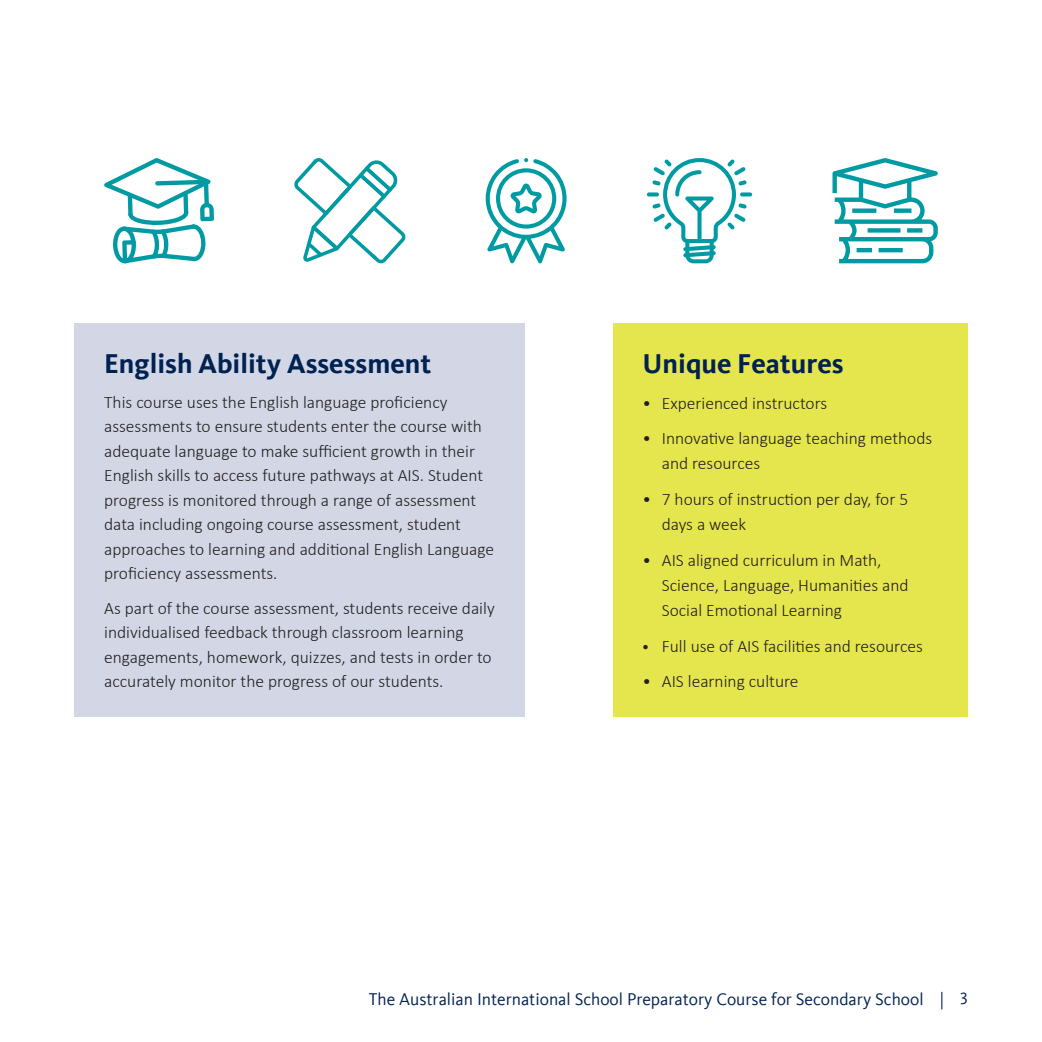
<style>
.page{position:relative;width:1042px;height:1042px;background:#fff}
.page>*{position:absolute;margin:0;border:0;box-sizing:border-box;transform-origin:0 0}
.t1{font:700 28px "Kievit";color:#002252}
.t2{font:300 17.5px/24.5px "Calibri";color:#231f20}
.t3{font:17.5px "Kievit";color:#002252}
.s1{font-family:"Kievit";font-weight:400}
</style>
<div class="page">
<div style="left:74px;top:323px;width:450px;height:394px;background:#d3d7e5"></div>
<div style="left:613px;top:323px;width:354px;height:394px;background:#e5e64e"></div>
<svg style="left:104px;top:158px;width:110px;height:105px"></svg>
<svg style="left:294px;top:158px;width:111px;height:105px"></svg>
<svg style="left:486px;top:158px;width:80px;height:105px"></svg>
<svg style="left:647px;top:158px;width:105px;height:105px"></svg>
<svg style="left:832px;top:158px;width:106px;height:105px"></svg>
<h1 class="t1" style="left:104px;top:347px;width:329px">English Ability Assessment</h1>
<p class="t2" style="left:104px;top:389px;width:391px">This course uses the English language proficiency assessments to ensure students enter the course with adequate language to make sufficient growth in their English skills to access future pathways at AIS. Student progress is monitored through a range of assessment data including ongoing course assessment, student approaches to learning and additional English Language proficiency assessments.</p>
<p class="t2" style="left:104px;top:595px;width:392px">As part of the course assessment, students receive daily individualised feedback through classroom learning engagements, homework, quizzes, and tests in order to accurately monitor the progress of our students.</p>
<h1 class="t1" style="left:642px;top:347px;width:203px">Unique Features</h1>
<p class="t2" style="left:642px;top:390px;width:186px">• Experienced instructors</p>
<p class="t2" style="left:662px;top:425px;width:272px;line-height:25.4px;text-indent:-19px">• Innovative language teaching methods and resources</p>
<p class="t2" style="left:662px;top:486px;width:248px;line-height:25.4px;text-indent:-19px">• 7 hours of instruction per day, for 5 days a week</p>
<p class="t2" style="left:662px;top:547px;width:248px;line-height:25.4px;text-indent:-19px">• AIS aligned curriculum in Math,<br>Science, Language, Humanities and<br>Social Emotional Learning</p>
<p class="t2" style="left:642px;top:633px;width:282px"><span class="s1">•</span> Full use of AIS facilities and resources</p>
<p class="t2" style="left:642px;top:669px;width:157px">• AIS learning culture</p>
<p class="t3" style="left:369px;top:989px;width:600px">The Australian International School Preparatory Course for Secondary School | 3</p>
</div>
